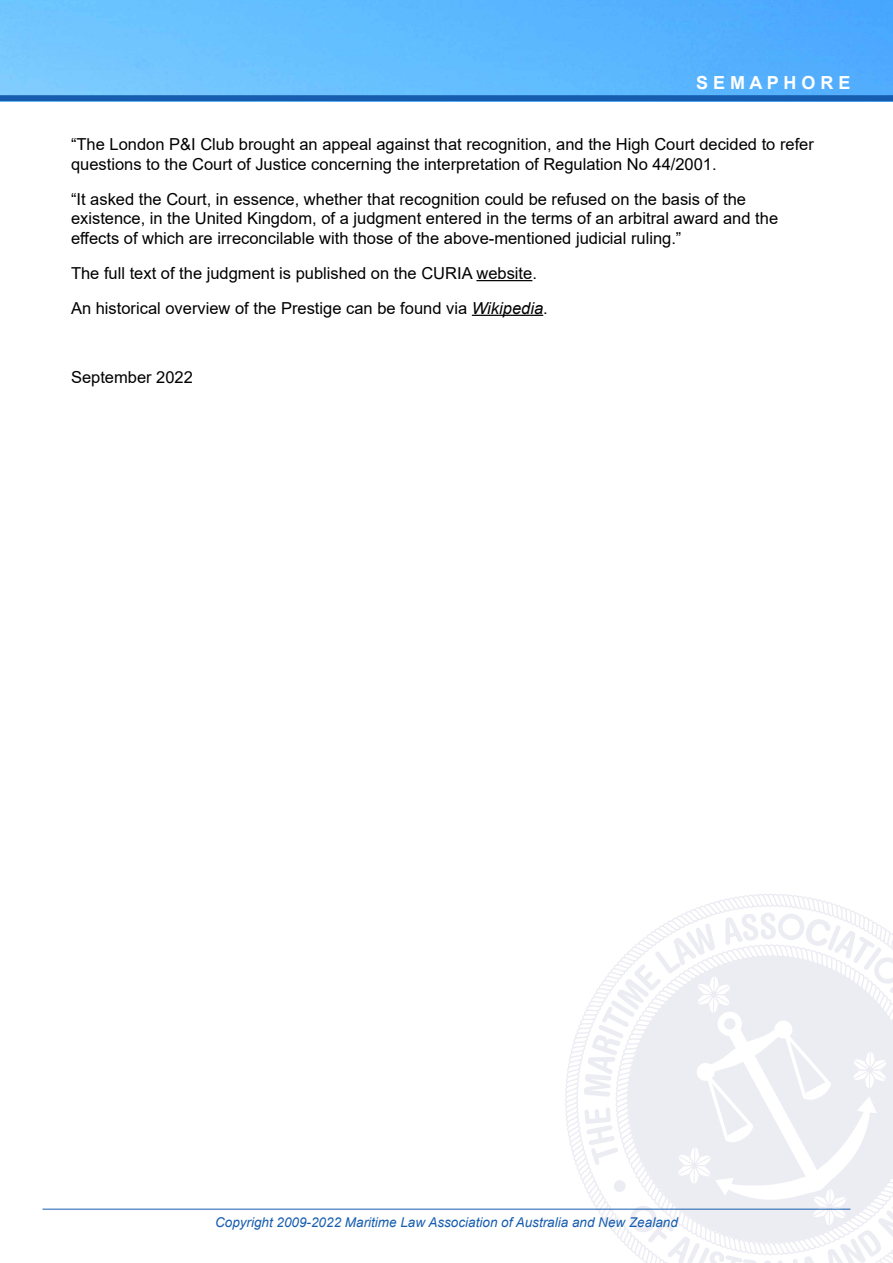
<style>
.page{position:relative;width:893px;height:1263px;background:#fff}
.page>*{position:absolute;margin:0;border:0;box-sizing:border-box;transform-origin:0 0}
.t1{font:700 18px "Arial";color:#fff}
.t2{font:16.5px/19.8px "Arial";color:#000}
.t3{font:italic 13.5px "Arial";color:#175daf}
.s1{font-style:italic}
</style>
<div class="page">
<svg style="left:564px;top:1015px;width:20px;height:194px"></svg>
<svg style="left:697px;top:894px;width:148px;height:14px"></svg>
<svg style="left:584px;top:912px;width:309px;height:351px"></svg>
<hr style="left:43px;top:1209px;width:807px;height:1px;background:#175daf">
<img style="left:0;top:0;width:893px;height:95px">
<div style="left:0;top:95px;width:893px;height:6px;background:#175daf"></div>
<hr style="left:476px;top:280px;width:56px;height:1px;background:#000">
<hr style="left:472px;top:315px;width:71px;height:1px;background:#000">
<p class="t1" style="left:696px;top:70px;width:156px">S E M A P H O R E</p>
<p class="t2" style="left:71px;top:134px;width:744px">“The London P&amp;I Club brought an appeal against that recognition, and the High Court decided to refer questions to the Court of Justice concerning the interpretation of Regulation No 44/2001.</p>
<p class="t2" style="left:71px;top:189px;width:709px">“It asked the Court, in essence, whether that recognition could be refused on the basis of the existence, in the United Kingdom, of a judgment entered in the terms of an arbitral award and the effects of which are irreconcilable with those of the above-mentioned judicial ruling.”</p>
<p class="t2" style="left:71px;top:256px;width:478px;line-height:34.7px">The full text of the judgment is published on the CURIA website.<br>An historical overview of the Prestige can be found via <span class="s1">Wikipedia</span>.</p>
<p class="t2" style="left:71px;top:367px;width:123px">September 2022</p>
<p class="t3" style="left:215px;top:1213px;width:464px">Copyright 2009-2022 Maritime Law Association of Australia and New Zealand</p>
</div>
